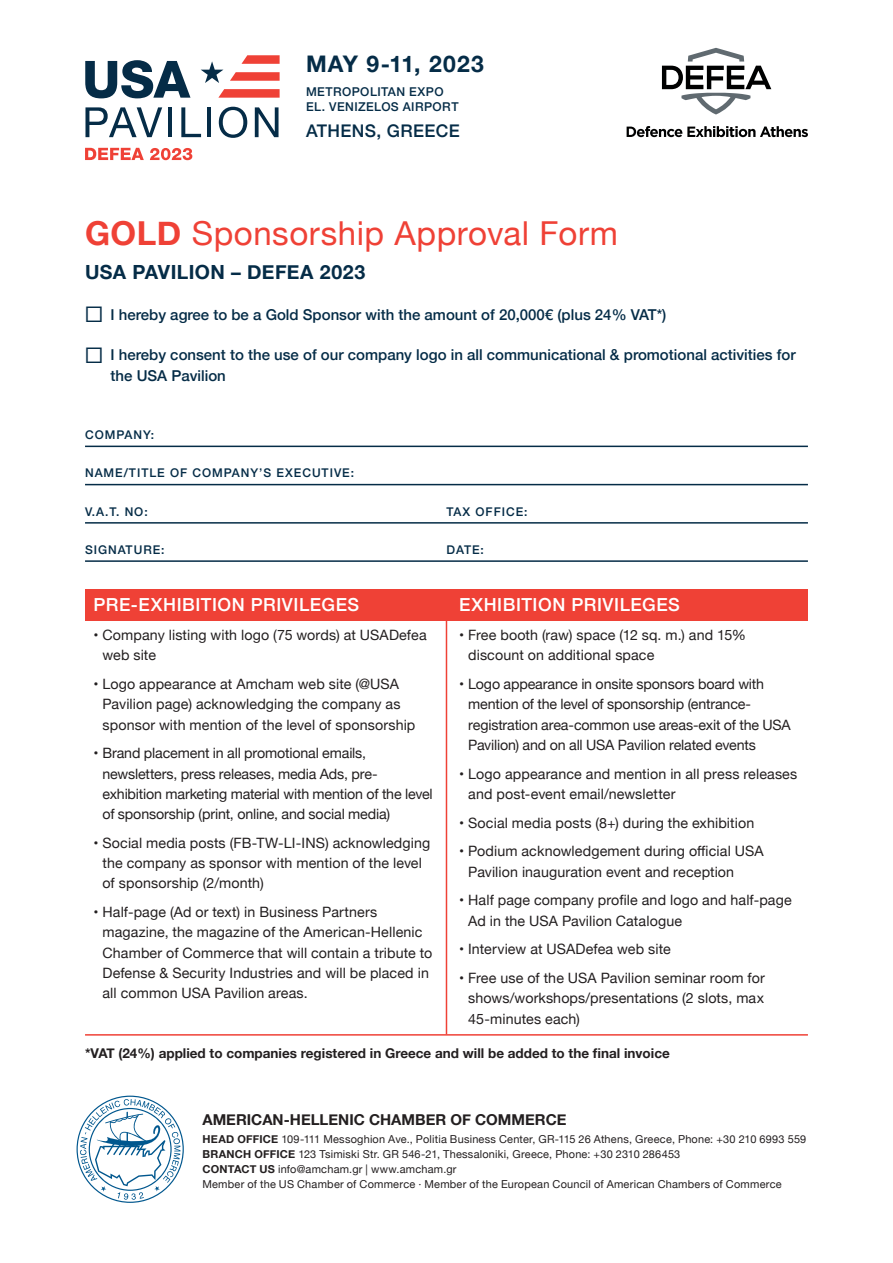
<style>
.page{position:relative;width:893px;height:1263px;background:#fff}
.page>*{position:absolute;margin:0;border:0;box-sizing:border-box;transform-origin:0 0}
.t1{font:33px "Helvetica Neue";letter-spacing:.015em;color:#ef4136}
.t2{font:700 22.8px "Helvetica Neue";letter-spacing:.055em;color:#052c47}
.t3{font:700 19.5px "Helvetica Neue";letter-spacing:.02em;color:#052c47}
.t4{font:500 18px "Helvetica Neue";letter-spacing:.03em;color:#fff}
.t5{font:500 17.4px "Helvetica Neue";letter-spacing:.02em;color:#052c47}
.t6{font:500 15px/20.2px "Helvetica Neue";color:#052c47}
.t7{font:700 15px "Helvetica Neue";color:#231f20}
.t8{font:14.25px/20.2px "Helvetica Neue";letter-spacing:.005em;color:#231f20}
.t9{font:700 13.5px "Helvetica Neue";color:#231f20}
.t10{font:500 12.15px/14.5px "Helvetica Neue";letter-spacing:.035em;color:#052c47}
.t11{font:500 12px "Helvetica Neue";letter-spacing:.08em;color:#052c47}
.t12{font:10.95px/15px "Helvetica Neue";letter-spacing:.02em;color:#231f20}
.s1{font-weight:700}
.s2{font-family:"Proxima Nova";font-weight:400;font-size:27px}
</style>
<div class="page">
<hr style="left:85px;top:446px;width:723px;height:1px;background:#052c47">
<hr style="left:85px;top:484px;width:723px;height:1px;background:#052c47">
<hr style="left:85px;top:522px;width:723px;height:2px;background:#052c47">
<hr style="left:85px;top:560px;width:723px;height:2px;background:#052c47">
<div style="left:85px;top:589px;width:723px;height:31px;background:#ef4136"></div>
<hr style="left:85px;top:1034px;width:723px;height:1px;background:#ef4136">
<hr style="left:446px;top:596px;width:1px;height:438px;background:#ef4136">
<svg style="left:627px;top:126px;width:181px;height:11px"></svg>
<svg style="left:662px;top:48px;width:109px;height:67px"></svg>
<svg style="left:85px;top:60px;width:105px;height:38px"></svg>
<svg style="left:85px;top:107px;width:77px;height:30px"></svg>
<hr style="left:168px;top:107px;width:4px;height:30px;background:#052c47">
<svg style="left:181px;top:107px;width:20px;height:30px"></svg>
<hr style="left:207px;top:107px;width:4px;height:30px;background:#052c47">
<svg style="left:219px;top:107px;width:28px;height:31px"></svg>
<svg style="left:255px;top:107px;width:24px;height:30px"></svg>
<svg style="left:201px;top:61px;width:22px;height:22px"></svg>
<svg style="left:241px;top:55px;width:39px;height:9px"></svg>
<svg style="left:218px;top:89px;width:62px;height:9px"></svg>
<svg style="left:230px;top:72px;width:50px;height:9px"></svg>
<svg style="left:85px;top:148px;width:59px;height:12px"></svg>
<svg style="left:150px;top:148px;width:42px;height:12px"></svg>
<svg style="left:77px;top:1095px;width:107px;height:108px"></svg>
<h2 class="t2" style="left:306px;top:46px;width:179px">MAY 9-11, 2023</h2>
<p class="t10" style="left:306px;top:84px;width:154px">METROPOLITAN EXPO<br>EL. VENIZELOS AIRPORT</p>
<p class="t5" style="left:306px;top:117px;width:155px">ATHENS, GREECE</p>
<h1 class="t1" style="left:85px;top:209px;width:534px"><span class="s1">GOLD</span> Sponsorship Approval Form</h1>
<h3 class="t3" style="left:85px;top:257px;width:282px">USA PAVILION – DEFEA 2023</h3>
<p class="t6" style="left:85px;top:303px;width:583px"><span class="s2">☐</span> I hereby agree to be a Gold Sponsor with the amount of 20,000€ (plus 24% VAT*)</p>
<p class="t6" style="left:111px;top:344px;width:687px;text-indent:-26px"><span class="s2">☐</span> I hereby consent to the use of our company logo in all communicational &amp; promotional activities for the USA Pavilion</p>
<p class="t11" style="left:85px;top:425px;width:70px">COMPANY:</p>
<p class="t11" style="left:85px;top:464px;width:271px">NAME/TITLE OF COMPANY’S EXECUTIVE:</p>
<p class="t11" style="left:85px;top:502px;width:64px">V.A.T. NO:</p>
<p class="t11" style="left:447px;top:502px;width:82px">TAX OFFICE:</p>
<p class="t11" style="left:85px;top:540px;width:81px">SIGNATURE:</p>
<p class="t11" style="left:447px;top:540px;width:39px">DATE:</p>
<p class="t4" style="left:459px;top:590px;width:222px">EXHIBITION PRIVILEGES</p>
<p class="t8" style="left:468px;top:626px;width:279px;text-indent:-9px">• Free booth (raw) space (12 sq. m.) and 15% discount on additional space</p>
<p class="t8" style="left:468px;top:675px;width:324px;text-indent:-9px">• Logo appearance in onsite sponsors board with mention of the level of sponsorship (entrance&shy;registration area-common use areas-exit of the USA Pavilion) and on all USA Pavilion related events</p>
<p class="t8" style="left:468px;top:764px;width:331px;text-indent:-9px">• Logo appearance and mention in all press releases and post-event email/newsletter</p>
<p class="t8" style="left:459px;top:813px;width:296px">• Social media posts (8+) during the exhibition</p>
<p class="t8" style="left:468px;top:842px;width:297px;text-indent:-9px">• Podium acknowledgement during official USA<br>Pavilion inauguration event and reception</p>
<p class="t8" style="left:468px;top:891px;width:325px;text-indent:-9px">• Half page company profile and logo and half-page<br>Ad in the USA Pavilion Catalogue</p>
<p class="t8" style="left:459px;top:940px;width:213px">• Interview at USADefea web site</p>
<p class="t8" style="left:468px;top:969px;width:298px;text-align:justify;text-indent:-9px">• Free use of the USA Pavilion seminar room for shows/workshops/presentations (2 slots, max 45-minutes each)</p>
<p class="t9" style="left:85px;top:1043px;width:586px">*VAT (24%) applied to companies registered in Greece and will be added to the final invoice</p>
<p class="t4" style="left:94px;top:590px;width:267px">PRE-EXHIBITION PRIVILEGES</p>
<p class="t8" style="left:102px;top:626px;width:326px;text-indent:-9px">• Company listing with logo (75 words) at USADefea web site</p>
<p class="t8" style="left:102px;top:675px;width:314px;text-indent:-9px">• Logo appearance at Amcham web site (@USA<br>Pavilion page) acknowledging the company as sponsor with mention of the level of sponsorship</p>
<p class="t8" style="left:102px;top:744px;width:332px;text-indent:-9px">• Brand placement in all promotional emails, newsletters, press releases, media Ads, pre&shy;exhibition marketing material with mention of the level of sponsorship (print, online, and social media)</p>
<p class="t8" style="left:102px;top:833px;width:329px;text-indent:-9px">• Social media posts (FB-TW-LI-INS) acknowledging the company as sponsor with mention of the level of sponsorship (2/month)</p>
<p class="t8" style="left:102px;top:903px;width:331px;text-indent:-9px">• Half-page (Ad or text) in Business Partners magazine, the magazine of the American-Hellenic Chamber of Commerce that will contain a tribute to Defense &amp; Security Industries and will be placed in all common USA Pavilion areas.</p>
<p class="t7" style="left:202px;top:1107px;width:366px">AMERICAN-HELLENIC CHAMBER OF COMMERCE</p>
<p class="t12" style="left:202px;top:1132px;width:605px"><span class="s1">HEAD OFFICE</span> 109-111 Messoghion Ave., Politia Business Center, GR-115 26 Athens, Greece, Phone: +30 210 6993 559<br><span class="s1">BRANCH OFFICE</span> 123 Tsimiski Str. GR 546-21, Thessaloniki, Greece, Phone: +30 2310 286453<br><span class="s1">CONTACT US</span> info@amcham.gr | www.amcham.gr<br>Member of the US Chamber of Commerce ∙ Member of the European Council of American Chambers of Commerce</p>
</div>
